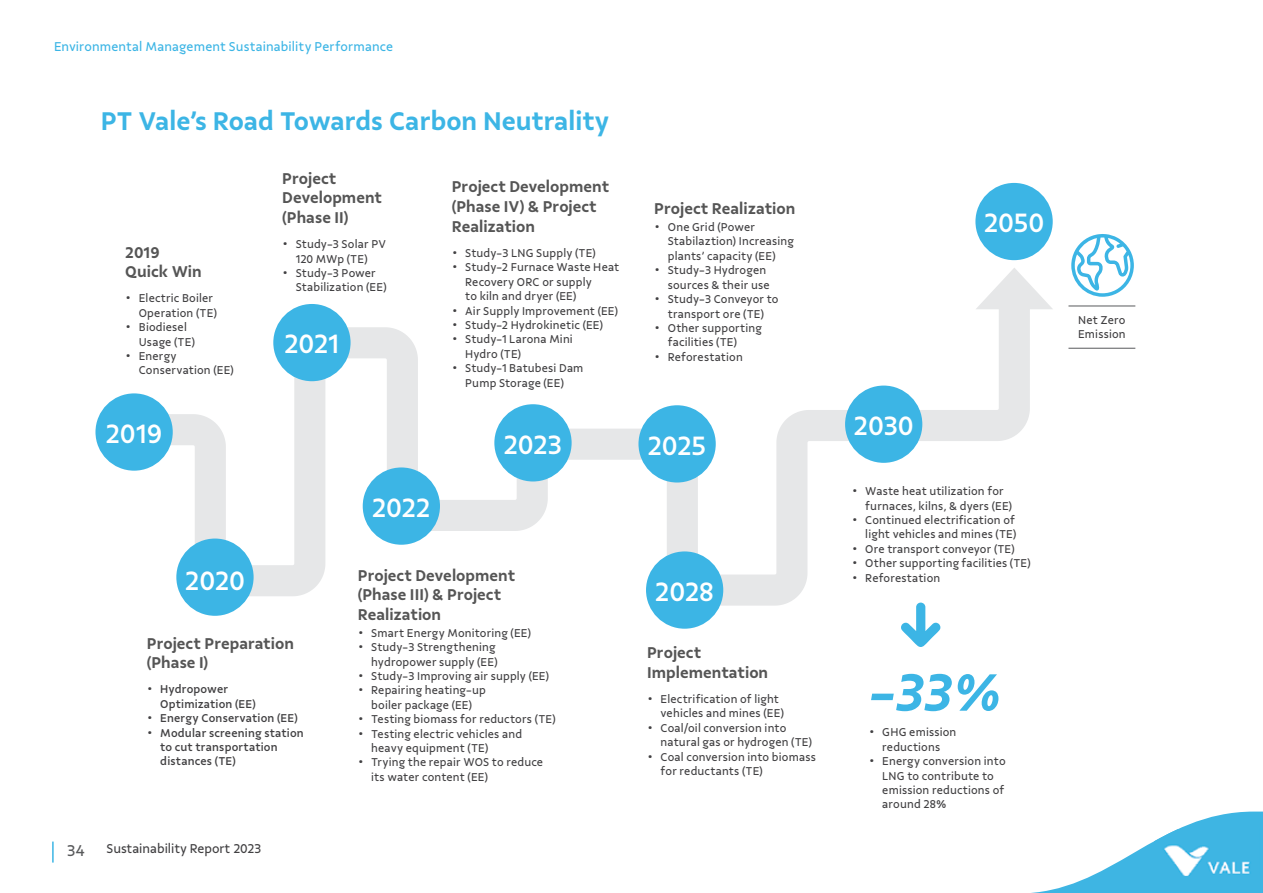
<style>
.page{position:relative;width:1263px;height:893px;background:#fff}
.page>*{position:absolute;margin:0;border:0;box-sizing:border-box;transform-origin:0 0}
.t1{font:italic 600 55.95px "Vale Sans";color:#3cb5e5}
.t2{font:500 28.05px "Vale Sans";color:#fff}
.t3{font:600 27px "Vale Sans";color:#3cb5e5}
.t4{font:600 16.5px/19.8px "Vale Sans";color:#555}
.t5{font:16.5px "Vale Sans";color:#58595b}
.t6{font:13.5px "Vale Sans";letter-spacing:.01em;color:#3cb5e5}
.t7{font:13.5px "Vale Sans";color:#414042}
.t8{font:12px/14.4px "Vale Sans";letter-spacing:.01em;color:#414042}
.t9{font:500 12px/14.4px "Vale Sans";letter-spacing:.015em;color:#414042}
.s1{font-weight:700;font-size:13.5px}
</style>
<div class="page">
<hr style="left:52px;top:842px;width:2px;height:21px;background:#3cb5e5">
<svg style="left:1031px;top:812px;width:231px;height:81px"></svg>
<img style="left:1154px;top:829px;width:107px;height:47px">
<svg style="left:127px;top:304px;width:903px;height:317px"></svg>
<svg style="left:975px;top:268px;width:78px;height:41px"></svg>
<hr style="left:1068px;top:348px;width:67px;height:1px;background:#58595b">
<hr style="left:1068px;top:306px;width:67px;height:1px;background:#58595b">
<div style="left:176px;top:538px;width:78px;height:78px;background:#3cb5e5;border-radius:50%"></div>
<div style="left:273px;top:304px;width:78px;height:77px;background:#3cb5e5;border-radius:50%"></div>
<div style="left:95px;top:393px;width:78px;height:78px;background:#3cb5e5;border-radius:50%"></div>
<div style="left:494px;top:404px;width:78px;height:77px;background:#3cb5e5;border-radius:50%"></div>
<div style="left:638px;top:405px;width:78px;height:77px;background:#3cb5e5;border-radius:50%"></div>
<div style="left:646px;top:551px;width:77px;height:78px;background:#3cb5e5;border-radius:50%"></div>
<div style="left:845px;top:386px;width:77px;height:77px;background:#3cb5e5;border-radius:50%"></div>
<div style="left:975px;top:183px;width:78px;height:77px;background:#3cb5e5;border-radius:50%"></div>
<div style="left:363px;top:467px;width:77px;height:78px;background:#3cb5e5;border-radius:50%"></div>
<svg style="left:1071px;top:234px;width:63px;height:63px"></svg>
<svg style="left:901px;top:602px;width:39px;height:19px"></svg>
<p class="t6" style="left:54px;top:38px;width:341px">Environmental Management Sustainability Performance</p>
<h3 class="t3" style="left:101px;top:105px;width:510px">PT Vale’s Road Towards Carbon Neutrality</h3>
<h3 class="t4" style="left:125px;top:242px;width:78px">2019<br>Quick Win</h3>
<p class="t8" style="left:139px;top:291px;width:80px;text-indent:-13px"><span class="s1">•</span> Electric Boiler<br>Operation (TE)</p>
<p class="t8" style="left:139px;top:320px;width:58px;text-indent:-13px"><span class="s1">•</span> Biodiesel<br>Usage (TE)</p>
<p class="t8" style="left:139px;top:349px;width:97px;text-indent:-13px"><span class="s1">•</span> Energy<br>Conservation (EE)</p>
<h3 class="t4" style="left:282px;top:168px;width:101px">Project<br>Development (Phase II)</h3>
<p class="t8" style="left:282px;top:237px;width:105px;text-align:center"><span class="s1">•</span> Study-3 Solar PV<br>120 MWp (TE)</p>
<p class="t8" style="left:296px;top:266px;width:92px;text-indent:-13px"><span class="s1">•</span> Study-3 Power<br>Stabilization (EE)</p>
<h2 class="t2" style="left:284px;top:327px;width:57px">2021</h2>
<h3 class="t4" style="left:452px;top:177px;width:159px">Project Development (Phase IV) &amp; Project<br>Realization</h3>
<p class="t8" style="left:452px;top:246px;width:145px"><span class="s1">•</span> Study-3 LNG Supply (TE)</p>
<p class="t8" style="left:465px;top:260px;width:156px;text-indent:-13px"><span class="s1">•</span> Study-2 Furnace Waste Heat<br>Recovery ORC or supply<br>to kiln and dryer (EE)</p>
<p class="t8" style="left:452px;top:303px;width:168px"><span class="s1">•</span> Air Supply Improvement (EE)</p>
<p class="t8" style="left:452px;top:318px;width:153px"><span class="s1">•</span> Study-2 Hydrokinetic (EE)</p>
<p class="t8" style="left:465px;top:332px;width:109px;text-indent:-13px"><span class="s1">•</span> Study-1 Larona Mini<br>Hydro (TE)</p>
<p class="t8" style="left:452px;top:361px;width:133px;text-align:center"><span class="s1">•</span> Study-1 Batubesi Dam<br>Pump Storage (EE)</p>
<h3 class="t4" style="left:654px;top:199px;width:143px">Project Realization</h3>
<p class="t8" style="left:668px;top:220px;width:128px;text-indent:-13px"><span class="s1">•</span> One Grid (Power<br>Stabilaztion) Increasing plants’ capacity (EE)</p>
<p class="t8" style="left:654px;top:263px;width:117px;text-align:right"><span class="s1">•</span> Study-3 Hydrogen sources &amp; their use</p>
<p class="t8" style="left:654px;top:292px;width:126px;text-align:center"><span class="s1">•</span> Study-3 Conveyor to transport ore (TE)</p>
<p class="t8" style="left:668px;top:321px;width:96px;text-indent:-13px"><span class="s1">•</span> Other supporting facilities (TE)</p>
<p class="t8" style="left:654px;top:349px;width:90px"><span class="s1">•</span> Reforestation</p>
<h2 class="t2" style="left:106px;top:417px;width:58px">2019</h2>
<h2 class="t2" style="left:185px;top:564px;width:62px">2020</h2>
<h3 class="t4" style="left:147px;top:633px;width:149px">Project Preparation (Phase I)</h3>
<p class="t9" style="left:160px;top:682px;width:97px;text-indent:-13px"><span class="s1">•</span> Hydropower<br>Optimization (EE)</p>
<p class="t9" style="left:147px;top:711px;width:152px"><span class="s1">•</span> Energy Conservation (EE)</p>
<p class="t9" style="left:160px;top:725px;width:145px;text-indent:-13px"><span class="s1">•</span> Modular screening station to cut transportation distances (TE)</p>
<h3 class="t5" style="left:67px;top:841px;width:19px">34</h3>
<p class="t7" style="left:106px;top:841px;width:156px">Sustainability Report 2023</p>
<h2 class="t2" style="left:372px;top:491px;width:60px">2022</h2>
<h2 class="t2" style="left:504px;top:427px;width:60px">2023</h2>
<h2 class="t2" style="left:647px;top:428px;width:60px">2025</h2>
<h3 class="t4" style="left:358px;top:565px;width:159px">Project Development (Phase III) &amp; Project<br>Realization</h3>
<p class="t8" style="left:358px;top:625px;width:175px"><span class="s1">•</span> Smart Energy Monitoring (EE)</p>
<p class="t8" style="left:358px;top:640px;width:141px;text-align:right"><span class="s1">•</span> Study-3 Strengthening hydropower supply (EE)</p>
<p class="t8" style="left:358px;top:669px;width:193px"><span class="s1">•</span> Study-3 Improving air supply (EE)</p>
<p class="t8" style="left:358px;top:683px;width:129px;text-align:center"><span class="s1">•</span> Repairing heating-up boiler package (EE)</p>
<p class="t8" style="left:358px;top:712px;width:199px"><span class="s1">•</span> Testing biomass for reductors (TE)</p>
<p class="t8" style="left:371px;top:726px;width:152px;text-indent:-13px"><span class="s1">•</span> Testing electric vehicles and heavy equipment (TE)</p>
<p class="t8" style="left:371px;top:755px;width:173px;text-indent:-13px"><span class="s1">•</span> Trying the repair WOS to reduce its water content (EE)</p>
<h2 class="t2" style="left:655px;top:575px;width:60px">2028</h2>
<h3 class="t4" style="left:647px;top:642px;width:123px">Project<br>Implementation</h3>
<p class="t8" style="left:660px;top:692px;width:125px;text-indent:-13px"><span class="s1">•</span> Electrification of light vehicles and mines (EE)</p>
<p class="t8" style="left:660px;top:720px;width:153px;text-indent:-13px"><span class="s1">•</span> Coal/oil conversion into natural gas or hydrogen (TE)</p>
<p class="t8" style="left:660px;top:749px;width:157px;text-indent:-13px"><span class="s1">•</span> Coal conversion into biomass for reductants (TE)</p>
<h2 class="t2" style="left:984px;top:206px;width:62px">2050</h2>
<h2 class="t2" style="left:853px;top:409px;width:62px">2030</h2>
<p class="t8" style="left:865px;top:484px;width:148px;text-indent:-13px"><span class="s1">•</span> Waste heat utilization for furnaces, kilns, &amp; dyers (EE)</p>
<p class="t8" style="left:852px;top:513px;width:166px;text-align:right"><span class="s1">•</span> Continued electrification of light vehicles and mines (TE)</p>
<p class="t8" style="left:852px;top:541px;width:164px"><span class="s1">•</span> Ore transport conveyor (TE)</p>
<p class="t8" style="left:852px;top:556px;width:180px"><span class="s1">•</span> Other supporting facilities (TE)</p>
<p class="t8" style="left:852px;top:570px;width:90px"><span class="s1">•</span> Reforestation</p>
<p class="t8" style="left:1078px;top:312px;width:49px">Net Zero<br>Emission</p>
<h1 class="t1" style="left:869px;top:658px;width:135px">-33%</h1>
<p class="t8" style="left:869px;top:725px;width:89px;text-align:center"><span class="s1">•</span> GHG emission reductions</p>
<p class="t8" style="left:882px;top:754px;width:125px;text-indent:-13px"><span class="s1">•</span> Energy conversion into<br>LNG to contribute to emission reductions of around 28%</p>
</div>
